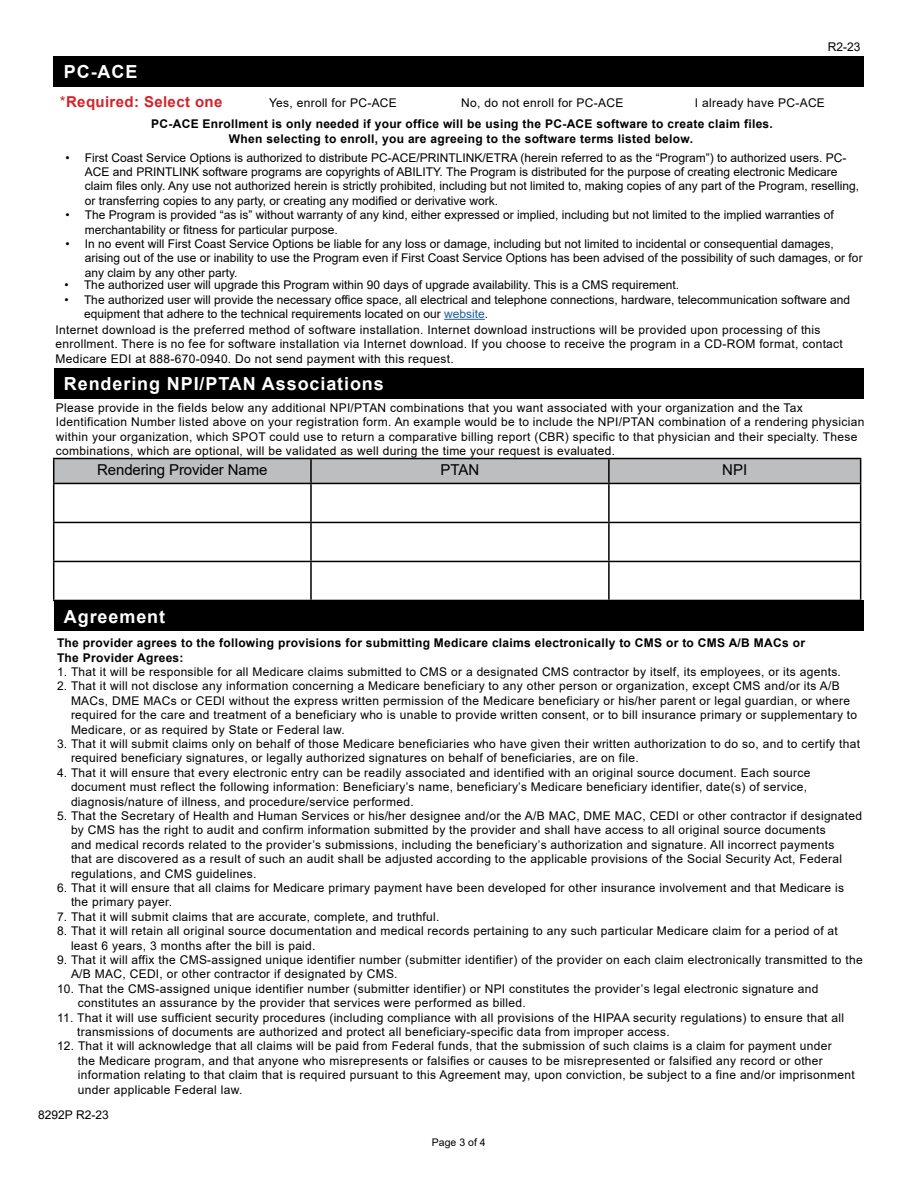
<style>
.page{position:relative;width:918px;height:1188px;background:#fff}
.page>*{position:absolute;margin:0;border:0;box-sizing:border-box;transform-origin:0 0}
.t1{font:700 18px "Arial";letter-spacing:.05em;color:#fff}
.t2{font:15px "Arial";letter-spacing:-.01em;color:#000}
.t3{font:700 15px "Arial";letter-spacing:.025em;color:#d2232a}
.t4{font:12px/14.4px "Arial";letter-spacing:.025em;color:#000}
.t5{font:12px/14.4px "Arial";color:#000}
.t6{font:700 12px "Arial";letter-spacing:.025em;color:#000}
.t7{font:10.5px "Arial";color:#000}
.s1{font-weight:400}
.s2{color:#215e9e}
</style>
<div class="page">
<div style="left:54px;top:56px;width:810px;height:30px;background:#000"></div>
<hr style="left:444px;top:319px;width:41px;height:1px;background:#215e9e">
<div style="left:54px;top:368px;width:810px;height:31px;background:#000"></div>
<hr style="left:53px;top:458px;width:258px;height:1px;background:#000">
<hr style="left:311px;top:458px;width:298px;height:1px;background:#000">
<hr style="left:609px;top:458px;width:252px;height:1px;background:#000">
<svg style="left:53px;top:459px;width:808px;height:24px;background:#b6b8ba"></svg>
<hr style="left:53px;top:483px;width:258px;height:1px;background:#000">
<hr style="left:53px;top:484px;width:1px;height:38px;background:#000">
<hr style="left:311px;top:483px;width:298px;height:1px;background:#000">
<hr style="left:310px;top:484px;width:2px;height:38px;background:#000">
<hr style="left:609px;top:483px;width:252px;height:1px;background:#000">
<hr style="left:608px;top:484px;width:2px;height:38px;background:#000">
<hr style="left:860px;top:484px;width:1px;height:38px;background:#000">
<hr style="left:53px;top:522px;width:258px;height:1px;background:#000">
<hr style="left:53px;top:523px;width:1px;height:38px;background:#000">
<hr style="left:311px;top:522px;width:298px;height:1px;background:#000">
<hr style="left:310px;top:523px;width:2px;height:38px;background:#000">
<hr style="left:609px;top:522px;width:252px;height:1px;background:#000">
<hr style="left:608px;top:523px;width:2px;height:38px;background:#000">
<hr style="left:860px;top:523px;width:1px;height:38px;background:#000">
<hr style="left:53px;top:561px;width:258px;height:1px;background:#000">
<hr style="left:53px;top:562px;width:1px;height:38px;background:#000">
<hr style="left:311px;top:561px;width:298px;height:1px;background:#000">
<hr style="left:310px;top:562px;width:2px;height:38px;background:#000">
<hr style="left:609px;top:561px;width:252px;height:1px;background:#000">
<hr style="left:608px;top:562px;width:2px;height:38px;background:#000">
<hr style="left:860px;top:562px;width:1px;height:38px;background:#000">
<hr style="left:53px;top:600px;width:258px;height:1px;background:#000">
<hr style="left:311px;top:600px;width:298px;height:1px;background:#000">
<hr style="left:609px;top:600px;width:252px;height:1px;background:#000">
<div style="left:54px;top:601px;width:810px;height:30px;background:#000"></div>
<p class="t4" style="left:828px;top:39px;width:34px">R2-23</p>
<p class="t1" style="left:64px;top:59px;width:75px">PC-ACE</p>
<p class="t3" style="left:60px;top:91px;width:164px"><span class="s1">*</span>Required: Select one</p>
<p class="t4" style="left:269px;top:95px;width:129px">Yes, enroll for PC-ACE</p>
<p class="t4" style="left:461px;top:95px;width:164px">No, do not enroll for PC-ACE</p>
<p class="t4" style="left:695px;top:95px;width:132px">I already have PC-ACE</p>
<p class="t6" style="left:151px;top:115px;width:623px">PC-ACE Enrollment is only needed if your office will be using the PC-ACE software to create claim files.</p>
<p class="t6" style="left:229px;top:130px;width:466px">When selecting to enroll, you are agreeing to the software terms listed below.</p>
<p class="t5" style="left:85px;top:150px;width:776px;text-indent:-20px">• First Coast Service Options is authorized to distribute PC-ACE/PRINTLINK/ETRA (herein referred to as the “Program”) to authorized users. PC-ACE and PRINTLINK software programs are copyrights of ABILITY. The Program is distributed for the purpose of creating electronic Medicare claim files only. Any use not authorized herein is strictly prohibited, including but not limited to, making copies of any part of the Program, reselling, or transferring copies to any party, or creating any modified or derivative work.</p>
<p class="t5" style="left:85px;top:208px;width:750px;text-indent:-20px">• The Program is provided “as is” without warranty of any kind, either expressed or implied, including but not limited to the implied warranties of merchantability or fitness for particular purpose.</p>
<p class="t5" style="left:85px;top:236px;width:779px;text-indent:-20px">• In no event will First Coast Service Options be liable for any loss or damage, including but not limited to incidental or consequential damages, arising out of the use or inability to use the Program even if First Coast Service Options has been advised of the possibility of such damages, or for any claim by any other party.</p>
<p class="t5" style="left:64px;top:278px;width:616px">• The authorized user will upgrade this Program within 90 days of upgrade availability. This is a CMS requirement.</p>
<p class="t5" style="left:84px;top:292px;width:768px;text-indent:-20px">• The authorized user will provide the necessary office space, all electrical and telephone connections, hardware, telecommunication software and equipment that adhere to the technical requirements located on our <span class="s2">website</span>.</p>
<p class="t4" style="left:56px;top:322px;width:789px">Internet download is the preferred method of software installation. Internet download instructions will be provided upon processing of this enrollment. There is no fee for software installation via Internet download. If you choose to receive the program in a CD-ROM format, contact<br>Medicare EDI at 888-670-0940. Do not send payment with this request.</p>
<p class="t1" style="left:64px;top:371px;width:321px">Rendering NPI/PTAN Associations</p>
<p class="t4" style="left:56px;top:400px;width:810px">Please provide in the fields below any additional NPI/PTAN combinations that you want associated with your organization and the Tax Identification Number listed above on your registration form. An example would be to include the NPI/PTAN combination of a rendering physician within your organization, which SPOT could use to return a comparative billing report (CBR) specific to that physician and their specialty. These combinations, which are optional, will be validated as well during the time your request is evaluated.</p>
<p class="t2" style="left:97px;top:460px;width:172px">Rendering Provider Name</p>
<p class="t2" style="left:440px;top:460px;width:40px">PTAN</p>
<p class="t2" style="left:722px;top:460px;width:27px">NPI</p>
<p class="t1" style="left:64px;top:604px;width:103px">Agreement</p>
<p class="t6" style="left:57px;top:634px;width:750px">The provider agrees to the following provisions for submitting Medicare claims electronically to CMS or to CMS A/B MACs or</p>
<p class="t6" style="left:57px;top:649px;width:128px">The Provider Agrees:</p>
<p class="t4" style="left:57px;top:665px;width:785px">1. That it will be responsible for all Medicare claims submitted to CMS or a designated CMS contractor by itself, its employees, or its agents.</p>
<p class="t4" style="left:71px;top:679px;width:788px;text-indent:-14px">2. That it will not disclose any information concerning a Medicare beneficiary to any other person or organization, except CMS and/or its A/B MACs, DME MACs or CEDI without the express written permission of the Medicare beneficiary or his/her parent or legal guardian, or where required for the care and treatment of a beneficiary who is unable to provide written consent, or to bill insurance primary or supplementary to Medicare, or as required by State or Federal law.</p>
<p class="t4" style="left:71px;top:737px;width:791px;text-indent:-14px">3. That it will submit claims only on behalf of those Medicare beneficiaries who have given their written authorization to do so, and to certify that required beneficiary signatures, or legally authorized signatures on behalf of beneficiaries, are on file.</p>
<p class="t4" style="left:71px;top:765px;width:741px;text-indent:-14px">4. That it will ensure that every electronic entry can be readily associated and identified with an original source document. Each source document must reflect the following information: Beneficiary’s name, beneficiary’s Medicare beneficiary identifier, date(s) of service, diagnosis/nature of illness, and procedure/service performed.</p>
<p class="t4" style="left:71px;top:809px;width:793px;text-indent:-14px">5. That the Secretary of Health and Human Services or his/her designee and/or the A/B MAC, DME MAC, CEDI or other contractor if designated by CMS has the right to audit and confirm information submitted by the provider and shall have access to all original source documents<br>and medical records related to the provider’s submissions, including the beneficiary’s authorization and signature. All incorrect payments<br>that are discovered as a result of such an audit shall be adjusted according to the applicable provisions of the Social Security Act, Federal regulations, and CMS guidelines.</p>
<p class="t4" style="left:71px;top:881px;width:775px;text-indent:-14px">6. That it will ensure that all claims for Medicare primary payment have been developed for other insurance involvement and that Medicare is the primary payer.</p>
<p class="t4" style="left:57px;top:909px;width:384px">7. That it will submit claims that are accurate, complete, and truthful.</p>
<p class="t4" style="left:71px;top:924px;width:768px;text-indent:-14px">8. That it will retain all original source documentation and medical records pertaining to any such particular Medicare claim for a period of at least 6 years, 3 months after the bill is paid.</p>
<p class="t4" style="left:71px;top:953px;width:793px;text-indent:-14px">9. That it will affix the CMS-assigned unique identifier number (submitter identifier) of the provider on each claim electronically transmitted to the<br>A/B MAC, CEDI, or other contractor if designated by CMS.</p>
<p class="t4" style="left:78px;top:981px;width:742px;text-indent:-21px">10. That the CMS-assigned unique identifier number (submitter identifier) or NPI constitutes the provider’s legal electronic signature and constitutes an assurance by the provider that services were performed as billed.</p>
<p class="t4" style="left:77px;top:1010px;width:769px;text-indent:-20px">11. That it will use sufficient security procedures (including compliance with all provisions of the HIPAA security regulations) to ensure that all transmissions of documents are authorized and protect all beneficiary-specific data from improper access.</p>
<p class="t4" style="left:78px;top:1039px;width:778px;text-indent:-21px">12. That it will acknowledge that all claims will be paid from Federal funds, that the submission of such claims is a claim for payment under<br>the Medicare program, and that anyone who misrepresents or falsifies or causes to be misrepresented or falsified any record or other information relating to that claim that is required pursuant to this Agreement may, upon conviction, be subject to a fine and/or imprisonment under applicable Federal law.</p>
<p class="t5" style="left:38px;top:1108px;width:72px">8292P R2-23</p>
<p class="t7" style="left:432px;top:1135px;width:55px">Page 3 of 4</p>
</div>
